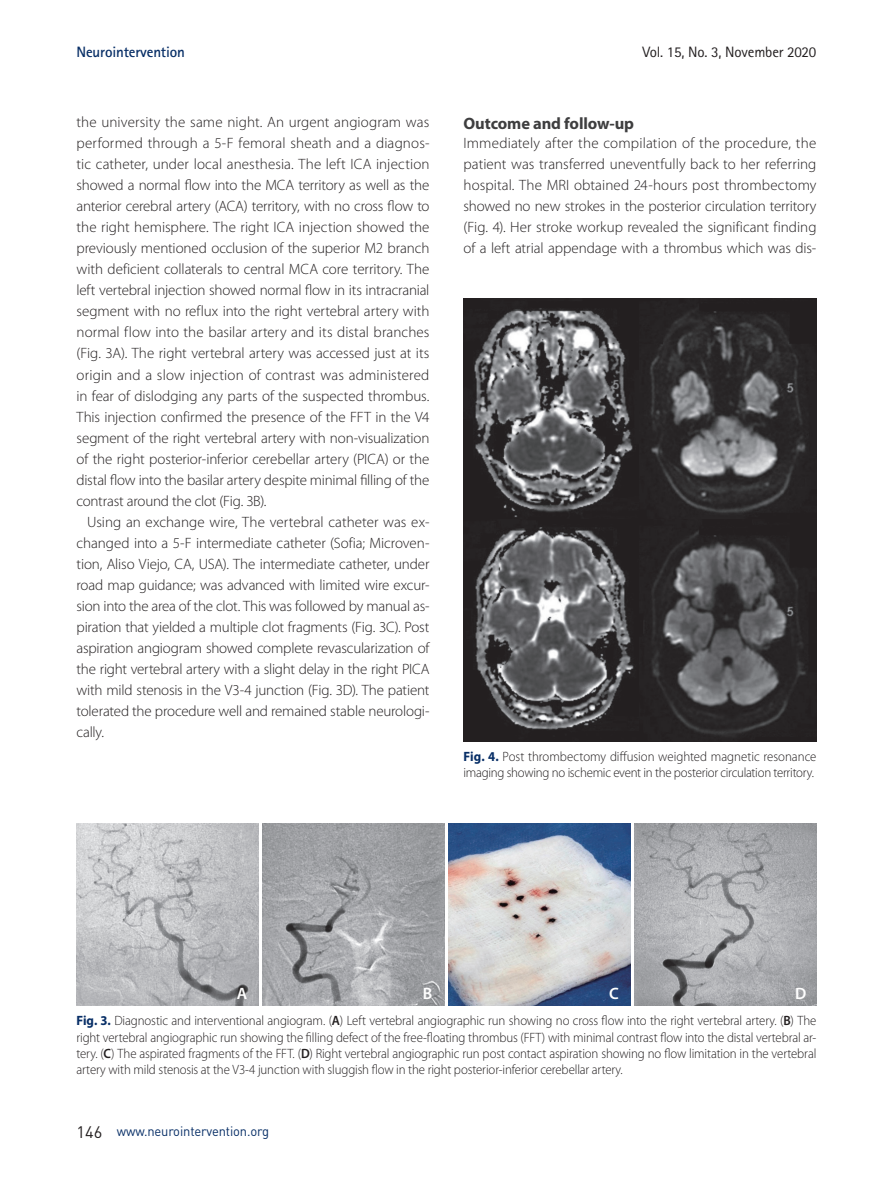
<style>
.page{position:relative;width:893px;height:1191px;background:#fff}
.page>*{position:absolute;margin:0;border:0;box-sizing:border-box;transform-origin:0 0}
.t1{font:700 16.5px "Myriad Pro";letter-spacing:-.01em;color:#3e3e3f}
.t2{font:600 16.5px "Myriad Pro";color:#fff}
.t3{font:16.5px "DIN Pro";color:#231f20}
.t4{font:300 15px/21px "Myriad Pro";letter-spacing:-.01em;color:#231f20;text-align:justify}
.t5{font:15px "Rotis Sans Serif Std";letter-spacing:-.01em;color:#231f20}
.t6{font:700 15px "Rotis Sans Serif Std";letter-spacing:-.01em;color:#072e66}
.t7{font:300 13.5px/16.2px "Myriad Pro";letter-spacing:-.01em;color:#231f20;text-align:justify;scale:.95 1}
.t8{font:13.5px "DIN Pro";letter-spacing:-.01em;color:#072e66;scale:.96 1}
.s1{font-weight:700;color:#072e66}
.s2{font-weight:600}
</style>
<div class="page">
<img style="left:77px;top:823px;width:181px;height:182px">
<img style="left:263px;top:823px;width:181px;height:182px">
<img style="left:449px;top:823px;width:181px;height:182px">
<img style="left:635px;top:823px;width:181px;height:182px">
<img style="left:463px;top:299px;width:353px;height:442px">
<p class="t6" style="left:77px;top:43px;width:110px">neurointervention</p>
<p class="t5" style="left:643px;top:43px;width:175px">Vol. 15, No. 3, November 2020</p>
<p class="t4" style="left:77px;top:112px;width:354px">the university the same night. An urgent angiogram was performed through a 5-F femoral sheath and a diagnos&shy;tic catheter, under local anesthesia. The left ICA injection showed a normal flow into the MCA territory as well as the anterior cerebral artery (ACA) territory, with no cross flow to the right hemisphere. The right ICA injection showed the previously mentioned occlusion of the superior M2 branch with deficient collaterals to central MCA core territory. The left vertebral injection showed normal flow in its intracranial segment with no reflux into the right vertebral artery with normal flow into the basilar artery and its distal branches (Fig. 3A). The right vertebral artery was accessed just at its origin and a slow injection of contrast was administered in fear of dislodging any parts of the suspected thrombus.<br>This injection confirmed the presence of the FFT in the V4 segment of the right vertebral artery with non-visualization of the right posterior-inferior cerebellar artery (PICA) or the distal flow into the basilar artery despite minimal filling of the contrast around the clot (Fig. 3B).</p>
<p class="t4" style="left:77px;top:511px;width:354px;text-indent:11px">Using an exchange wire, The vertebral catheter was ex&shy;changed into a 5-F intermediate catheter (Sofia; Microven&shy;tion, Aliso Viejo, CA, USA). The intermediate catheter, under road map guidance; was advanced with limited wire excur&shy;sion into the area of the clot. This was followed by manual as&shy;piration that yielded a multiple clot fragments (Fig. 3C). Post aspiration angiogram showed complete revascularization of the right vertebral artery with a slight delay in the right PICA with mild stenosis in the V3-4 junction (Fig. 3D). The patient tolerated the procedure well and remained stable neurologi&shy;cally.</p>
<p class="t1" style="left:463px;top:112px;width:172px">Outcome and follow-up</p>
<p class="t4" style="left:463px;top:133px;width:354px">Immediately after the compilation of the procedure, the patient was transferred uneventfully back to her referring hospital. The MRI obtained 24-hours post thrombectomy showed no new strokes in the posterior circulation territory (Fig. 4). Her stroke workup revealed the significant finding of a left atrial appendage with a thrombus which was dis-</p>
<p class="t7" style="left:463px;top:748px;width:373px"><span class="s1">Fig. 4.</span> Post thrombectomy diffusion weighted magnetic resonance imaging showing no ischemic event in the posterior circulation territory.</p>
<p class="t2" style="left:237px;top:982px;width:12px">A</p>
<p class="t2" style="left:423px;top:982px;width:11px">B</p>
<p class="t2" style="left:609px;top:982px;width:11px">C</p>
<p class="t2" style="left:795px;top:982px;width:13px">D</p>
<p class="t7" style="left:77px;top:1013px;width:780px"><span class="s1">Fig. 3.</span> Diagnostic and interventional angiogram. (<span class="s2">A</span>) Left vertebral angiographic run showing no cross flow into the right vertebral artery. (<span class="s2">B</span>) The right vertebral angiographic run showing the filling defect of the free-floating thrombus (FFT) with minimal contrast flow into the distal vertebral ar&shy;tery. (<span class="s2">C</span>) The aspirated fragments of the FFT. (<span class="s2">D</span>) Right vertebral angiographic run post contact aspiration showing no flow limitation in the vertebral artery with mild stenosis at the V3-4 junction with sluggish flow in the right posterior-inferior cerebellar artery.</p>
<p class="t3" style="left:77px;top:1120px;width:27px">146</p>
<p class="t8" style="left:117px;top:1122px;width:160px">www.neurointervention.org</p>
</div>
